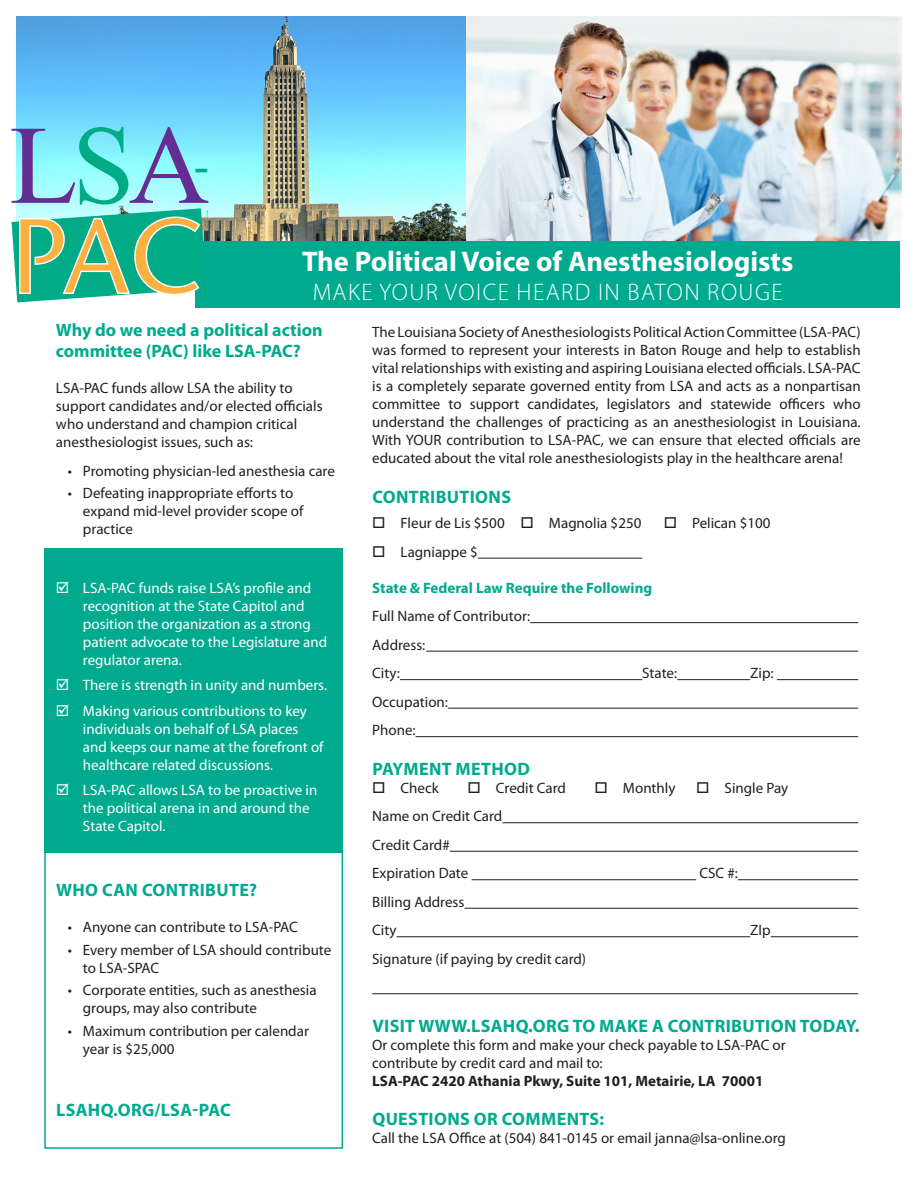
<style>
.page{position:relative;width:918px;height:1188px;background:#fff}
.page>*{position:absolute;margin:0;border:0;box-sizing:border-box;transform-origin:0 0}
.t1{font:500 111.9px/90.4px "Stone San Itc TCE";color:#fbb03f}
.t2{font:45.9px "Times New Roman CE";color:#00ab85}
.t3{font:700 28.5px "Myriad Pro";color:#fff}
.t4{font:300 24px "Myriad Pro";letter-spacing:.06em;color:#fff}
.t5{font:700 18px "Myriad Pro";letter-spacing:.02em;color:#00aa8f}
.t6{font:700 18px/21.6px "Myriad Pro";color:#00aa8f}
.t7{font:15px/18px "Myriad Pro";color:#231f20}
.t8{font:15px/18px "Myriad Pro";color:#fff}
.t9{font:700 15px "Myriad Pro";color:#00aa8f}
.s1{font-family:"Times New Roman CE";font-weight:400;color:#652d91}
.s2{font-family:"Times New Roman CE";font-weight:400;color:#00ab85}
.s3{font-weight:700}
</style>
<div class="page">
<img style="left:16px;top:16px;width:450px;height:225px">
<div style="left:44px;top:549px;width:299px;height:304px;background:#00aa8f"></div>
<div style="left:44px;top:843px;width:299px;height:306px;border:2px solid #00aa8f"></div>
<hr style="left:478px;top:558px;width:164px;height:1px;background:#231f20">
<hr style="left:530px;top:622px;width:328px;height:1px;background:#231f20">
<hr style="left:426px;top:651px;width:432px;height:1px;background:#231f20">
<hr style="left:400px;top:679px;width:242px;height:1px;background:#231f20">
<hr style="left:677px;top:679px;width:73px;height:1px;background:#231f20">
<hr style="left:777px;top:679px;width:81px;height:1px;background:#231f20">
<hr style="left:448px;top:708px;width:410px;height:1px;background:#231f20">
<hr style="left:416px;top:736px;width:442px;height:1px;background:#231f20">
<hr style="left:502px;top:822px;width:356px;height:1px;background:#231f20">
<hr style="left:450px;top:851px;width:408px;height:1px;background:#231f20">
<hr style="left:472px;top:879px;width:224px;height:1px;background:#231f20">
<hr style="left:738px;top:879px;width:120px;height:1px;background:#231f20">
<hr style="left:464px;top:908px;width:394px;height:1px;background:#231f20">
<hr style="left:397px;top:936px;width:353px;height:1px;background:#231f20">
<hr style="left:771px;top:936px;width:87px;height:1px;background:#231f20">
<hr style="left:372px;top:993px;width:486px;height:1px;background:#231f20">
<img style="left:466px;top:16px;width:436px;height:225px">
<div style="left:195px;top:241px;width:705px;height:67px;background:#00aa8f"></div>
<svg style="left:12px;top:208px;width:195px;height:94px;background:#33bc9f"></svg>
<p class="t1" style="left:8px;top:122px;width:203px"><span class="s1">L</span><span class="s2">S</span><span class="s1">A<br></span>PAC</p>
<p class="t2" style="left:194px;top:139px;width:17px">-</p>
<p class="t3" style="left:302px;top:245px;width:493px">The Political Voice of Anesthesiologists</p>
<p class="t4" style="left:313px;top:278px;width:471px">MAKE YOUR VOICE HEARD IN BATON ROUGE</p>
<p class="t6" style="left:56px;top:319px;width:268px">Why do we need a political action committee (PAC) like LSA-PAC?</p>
<p class="t7" style="left:56px;top:380px;width:268px">LSA-PAC funds allow LSA the ability to support candidates and/or elected officials who understand and champion critical anesthesiologist issues, such as:</p>
<p class="t7" style="left:68px;top:462px;width:268px">• Promoting physician-led anesthesia care</p>
<p class="t7" style="left:83px;top:485px;width:222px;text-indent:-15px">• Defeating inappropriate efforts to expand mid-level provider scope of practice</p>
<p class="t8" style="left:83px;top:579px;width:246px">LSA-PAC funds raise LSA’s profile and recognition at the State Capitol and position the organization as a strong patient advocate to the Legislature and regulator arena.</p>
<p class="t8" style="left:83px;top:677px;width:246px">There is strength in unity and numbers.</p>
<p class="t8" style="left:83px;top:702px;width:242px">Making various contributions to key individuals on behalf of LSA places and keeps our name at the forefront of healthcare related discussions.</p>
<p class="t8" style="left:83px;top:782px;width:236px">LSA-PAC allows LSA to be proactive in the political arena in and around the<br>State Capitol.</p>
<p class="t5" style="left:56px;top:880px;width:203px">WHO CAN CONTRIBUTE?</p>
<p class="t7" style="left:68px;top:919px;width:231px">• Anyone can contribute to LSA-PAC</p>
<p class="t7" style="left:83px;top:941px;width:250px;text-indent:-15px">• Every member of LSA should contribute to LSA-SPAC</p>
<p class="t7" style="left:83px;top:982px;width:235px;text-indent:-15px">• Corporate entities, such as anesthesia groups, may also contribute</p>
<p class="t7" style="left:83px;top:1022px;width:227px;text-indent:-15px">• Maximum contribution per calendar year is $25,000</p>
<p class="t5" style="left:56px;top:1100px;width:176px">LSAHQ.ORG/LSA-PAC</p>
<p class="t7" style="left:372px;top:323px;width:490px;text-align:justify">The Louisiana Society of Anesthesiologists Political Action Committee (LSA-PAC) was formed to represent your interests in Baton Rouge and help to establish vital relationships with existing and aspiring Louisiana elected officials. LSA-PAC is a completely separate governed entity from LSA and acts as a nonpartisan committee to support candidates, legislators and statewide officers who understand the challenges of practicing as an anesthesiologist in Louisiana.<br>With YOUR contribution to LSA-PAC, we can ensure that elected officials are educated about the vital role anesthesiologists play in the healthcare arena!</p>
<p class="t5" style="left:372px;top:487px;width:140px">CONTRIBUTIONS</p>
<p class="t7" style="left:372px;top:514px;width:271px">□ Fleur de Lis $500 □ Magnolia $250</p>
<p class="t7" style="left:664px;top:514px;width:108px">□ Pelican $100</p>
<p class="t7" style="left:372px;top:543px;width:107px">□ Lagniappe $</p>
<p class="t9" style="left:372px;top:579px;width:282px">State &amp; Federal Law Require the Following</p>
<p class="t7" style="left:372px;top:607px;width:159px">Full Name of Contributor:</p>
<p class="t7" style="left:372px;top:636px;width:55px">Address:</p>
<p class="t7" style="left:372px;top:664px;width:29px">City:</p>
<p class="t7" style="left:642px;top:664px;width:37px">State:</p>
<p class="t7" style="left:750px;top:664px;width:25px">Zip:</p>
<p class="t7" style="left:372px;top:693px;width:77px">Occupation:</p>
<p class="t7" style="left:372px;top:721px;width:45px">Phone:</p>
<p class="t5" style="left:372px;top:759px;width:159px">PAYMENT METHOD</p>
<p class="t7" style="left:372px;top:779px;width:68px">□ Check</p>
<p class="t7" style="left:468px;top:779px;width:100px">□ Credit Card</p>
<p class="t7" style="left:595px;top:779px;width:82px">□ Monthly</p>
<p class="t7" style="left:696px;top:779px;width:93px">□ Single Pay</p>
<p class="t7" style="left:372px;top:808px;width:132px">Name on Credit Card</p>
<p class="t7" style="left:372px;top:836px;width:79px">Credit Card#</p>
<p class="t7" style="left:372px;top:865px;width:98px">Expiration Date</p>
<p class="t7" style="left:699px;top:865px;width:40px">CSC #:</p>
<p class="t7" style="left:372px;top:893px;width:94px">Billing Address</p>
<p class="t7" style="left:372px;top:922px;width:26px">City</p>
<p class="t7" style="left:750px;top:922px;width:22px">ZIp</p>
<p class="t7" style="left:372px;top:950px;width:216px">Signature (if paying by credit card)</p>
<p class="t5" style="left:372px;top:1016px;width:488px">VISIT WWW.LSAHQ.ORG TO MAKE A CONTRIBUTION TODAY.</p>
<p class="t7" style="left:372px;top:1036px;width:415px">Or complete this form and make your check payable to LSA-PAC or contribute by credit card and mail to:<br><span class="s3">LSA-PAC 2420 Athania Pkwy, Suite 101, Metairie, LA 70001</span></p>
<p class="t5" style="left:372px;top:1109px;width:233px">QUESTIONS OR COMMENTS:</p>
<p class="t7" style="left:372px;top:1130px;width:415px">Call the LSA Office at (504) 841-0145 or email janna@lsa-online.org</p>
</div>
